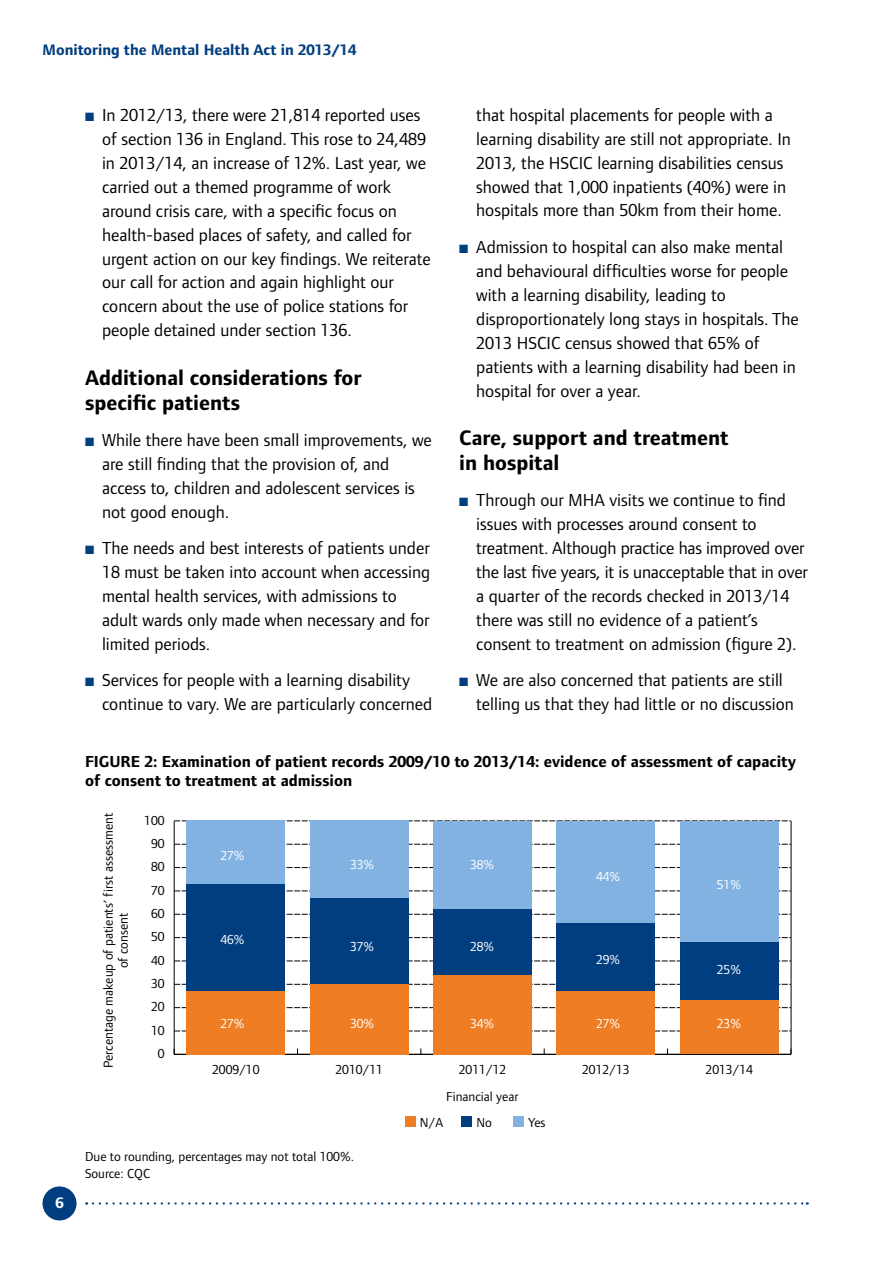
<style>
.page{position:relative;width:893px;height:1263px;background:#fff}
.page>*{position:absolute;margin:0;border:0;box-sizing:border-box;transform-origin:0 0}
.t1{font:700 21.75px/24.8px "Foundry Form Sans";color:#000}
.t2{font:18px/24px "Foundry Form Sans";color:#000}
.t3{font:700 16.5px/19.5px "Foundry Form Sans";color:#000}
.t4{font:700 15.75px "Foundry Form Sans";color:#003e80}
.t5{font:700 15.75px "Foundry Form Sans";color:#fff}
.t6{font:13.5px/15px "Foundry Form Sans";color:#000;text-align:center}
.t7{font:13.5px "Foundry Form Sans";color:#fff}
.s1{color:#003e80}
</style>
<div class="page">
<div style="left:43px;top:1186px;width:34px;height:34px;background:#003e80;border-radius:50%"></div>
<svg style="left:93px;top:1202px;width:715px;height:2px"></svg>
<hr style="left:174px;top:821px;width:1px;height:233px;background:#000">
<hr style="left:174px;top:1054px;width:617px;height:1px;background:#000">
<svg style="left:174px;top:1030px;width:617px;height:1px"></svg>
<svg style="left:174px;top:1007px;width:617px;height:1px"></svg>
<svg style="left:174px;top:984px;width:617px;height:1px"></svg>
<svg style="left:174px;top:960px;width:617px;height:1px"></svg>
<svg style="left:174px;top:937px;width:617px;height:1px"></svg>
<svg style="left:174px;top:914px;width:617px;height:1px"></svg>
<svg style="left:174px;top:890px;width:617px;height:1px"></svg>
<svg style="left:174px;top:867px;width:617px;height:1px"></svg>
<svg style="left:174px;top:844px;width:617px;height:1px"></svg>
<svg style="left:174px;top:820px;width:617px;height:1px"></svg>
<div style="left:186px;top:821px;width:99px;height:63px;background:#81b2e1"></div>
<div style="left:310px;top:821px;width:98px;height:77px;background:#81b2e1"></div>
<div style="left:433px;top:821px;width:99px;height:88px;background:#81b2e1"></div>
<div style="left:556px;top:821px;width:99px;height:102px;background:#81b2e1"></div>
<div style="left:680px;top:821px;width:98px;height:121px;background:#81b2e1"></div>
<div style="left:186px;top:884px;width:99px;height:107px;background:#003e80"></div>
<div style="left:310px;top:898px;width:98px;height:86px;background:#003e80"></div>
<div style="left:433px;top:909px;width:99px;height:66px;background:#003e80"></div>
<div style="left:556px;top:923px;width:99px;height:68px;background:#003e80"></div>
<div style="left:680px;top:942px;width:98px;height:59px;background:#003e80"></div>
<div style="left:186px;top:991px;width:99px;height:63px;background:#ee7d23"></div>
<div style="left:310px;top:984px;width:98px;height:70px;background:#ee7d23"></div>
<div style="left:433px;top:975px;width:99px;height:79px;background:#ee7d23"></div>
<div style="left:556px;top:991px;width:99px;height:63px;background:#ee7d23"></div>
<div style="left:680px;top:1001px;width:98px;height:53px;background:#ee7d23"></div>
<hr style="left:791px;top:821px;width:1px;height:233px;background:#000">
<div style="left:405px;top:1116px;width:10px;height:11px;background:#ee7d23"></div>
<div style="left:462px;top:1116px;width:10px;height:11px;background:#003e80"></div>
<div style="left:513px;top:1116px;width:11px;height:11px;background:#81b2e1"></div>
<p class="t4" style="left:43px;top:41px;width:315px">Monitoring the Mental Health Act in 2013/14</p>
<p class="t2" style="left:102px;top:102px;width:330px;text-indent:-17px"><span class="s1">■</span> In 2012/13, there were 21,814 reported uses of section 136 in England. This rose to 24,489 in 2013/14, an increase of 12%. Last year, we carried out a themed programme of work around crisis care, with a specific focus on health-based places of safety, and called for urgent action on our key findings. We reiterate our call for action and again highlight our concern about the use of police stations for people detained under section 136.</p>
<h3 class="t1" style="left:85px;top:366px;width:278px">Additional considerations for specific patients</h3>
<p class="t2" style="left:102px;top:428px;width:331px;text-indent:-17px"><span class="s1">■</span> While there have been small improvements, we are still finding that the provision of, and access to, children and adolescent services is not good enough.</p>
<p class="t2" style="left:102px;top:536px;width:330px;text-indent:-17px"><span class="s1">■</span> The needs and best interests of patients under 18 must be taken into account when accessing mental health services, with admissions to adult wards only made when necessary and for limited periods.</p>
<p class="t2" style="left:102px;top:668px;width:332px;text-indent:-17px"><span class="s1">■</span> Services for people with a learning disability continue to vary. We are particularly concerned</p>
<p class="t2" style="left:476px;top:102px;width:316px">that hospital placements for people with a learning disability are still not appropriate. In 2013, the HSCIC learning disabilities census showed that 1,000 inpatients (40%) were in hospitals more than 50km from their home.</p>
<p class="t2" style="left:476px;top:234px;width:324px;text-indent:-17px"><span class="s1">■</span> Admission to hospital can also make mental and behavioural difficulties worse for people with a learning disability, leading to disproportionately long stays in hospitals. The 2013 HSCIC census showed that 65% of patients with a learning disability had been in hospital for over a year.</p>
<h3 class="t1" style="left:459px;top:426px;width:271px">Care, support and treatment in hospital</h3>
<p class="t2" style="left:476px;top:488px;width:333px;text-indent:-17px"><span class="s1">■</span> Through our MHA visits we continue to find issues with processes around consent to treatment. Although practice has improved over the last five years, it is unacceptable that in over a quarter of the records checked in 2013/14 there was still no evidence of a patient’s consent to treatment on admission (figure 2).</p>
<p class="t2" style="left:476px;top:668px;width:319px;text-indent:-17px"><span class="s1">■</span> We are also concerned that patients are still telling us that they had little or no discussion</p>
<p class="t3" style="left:85px;top:751px;width:712px">FIGURE 2: Examination of patient records 2009/10 to 2013/14: evidence of assessment of capacity of consent to treatment at admission</p>
<p class="t6" style="left:101px;top:1068px;width:256px;rotate:-90deg">Percentage makeup of patients’ first assessment of consent</p>
<p class="t6" style="left:144px;top:812px;width:22px">100</p>
<p class="t6" style="left:151px;top:836px;width:15px">90</p>
<p class="t6" style="left:151px;top:859px;width:15px">80</p>
<p class="t6" style="left:151px;top:882px;width:15px">70</p>
<p class="t6" style="left:151px;top:906px;width:15px">60</p>
<p class="t6" style="left:151px;top:929px;width:15px">50</p>
<p class="t6" style="left:151px;top:952px;width:15px">40</p>
<p class="t6" style="left:151px;top:976px;width:15px">30</p>
<p class="t6" style="left:151px;top:999px;width:15px">20</p>
<p class="t6" style="left:151px;top:1022px;width:15px">10</p>
<p class="t6" style="left:158px;top:1046px;width:8px">0</p>
<p class="t7" style="left:220px;top:848px;width:26px">27%</p>
<p class="t7" style="left:220px;top:932px;width:26px">46%</p>
<p class="t7" style="left:220px;top:1016px;width:26px">27%</p>
<p class="t7" style="left:350px;top:857px;width:26px">33%</p>
<p class="t7" style="left:470px;top:857px;width:26px">38%</p>
<p class="t7" style="left:596px;top:869px;width:26px">44%</p>
<p class="t7" style="left:717px;top:877px;width:26px">51%</p>
<p class="t7" style="left:350px;top:939px;width:26px">37%</p>
<p class="t7" style="left:470px;top:939px;width:26px">28%</p>
<p class="t7" style="left:596px;top:952px;width:26px">29%</p>
<p class="t7" style="left:717px;top:962px;width:26px">25%</p>
<p class="t7" style="left:350px;top:1016px;width:26px">30%</p>
<p class="t7" style="left:470px;top:1016px;width:26px">34%</p>
<p class="t7" style="left:596px;top:1016px;width:26px">27%</p>
<p class="t7" style="left:717px;top:1016px;width:26px">23%</p>
<p class="t6" style="left:212px;top:1062px;width:49px">2009/10</p>
<p class="t6" style="left:336px;top:1062px;width:49px">2010/11</p>
<p class="t6" style="left:459px;top:1062px;width:49px">2011/12</p>
<p class="t6" style="left:582px;top:1062px;width:49px">2012/13</p>
<p class="t6" style="left:706px;top:1062px;width:49px">2013/14</p>
<p class="t6" style="left:446px;top:1088px;width:74px">Financial year</p>
<p class="t6" style="left:420px;top:1115px;width:25px">N/A</p>
<p class="t6" style="left:476px;top:1115px;width:17px">No</p>
<p class="t6" style="left:528px;top:1115px;width:19px">Yes</p>
<p class="t5" style="left:55px;top:1194px;width:10px">6</p>
<p class="t6" style="left:85px;top:1148px;width:270px;line-height:16.5px;text-align:left">Due to rounding, percentages may not total 100%.<br>Source: CQC</p>
</div>
